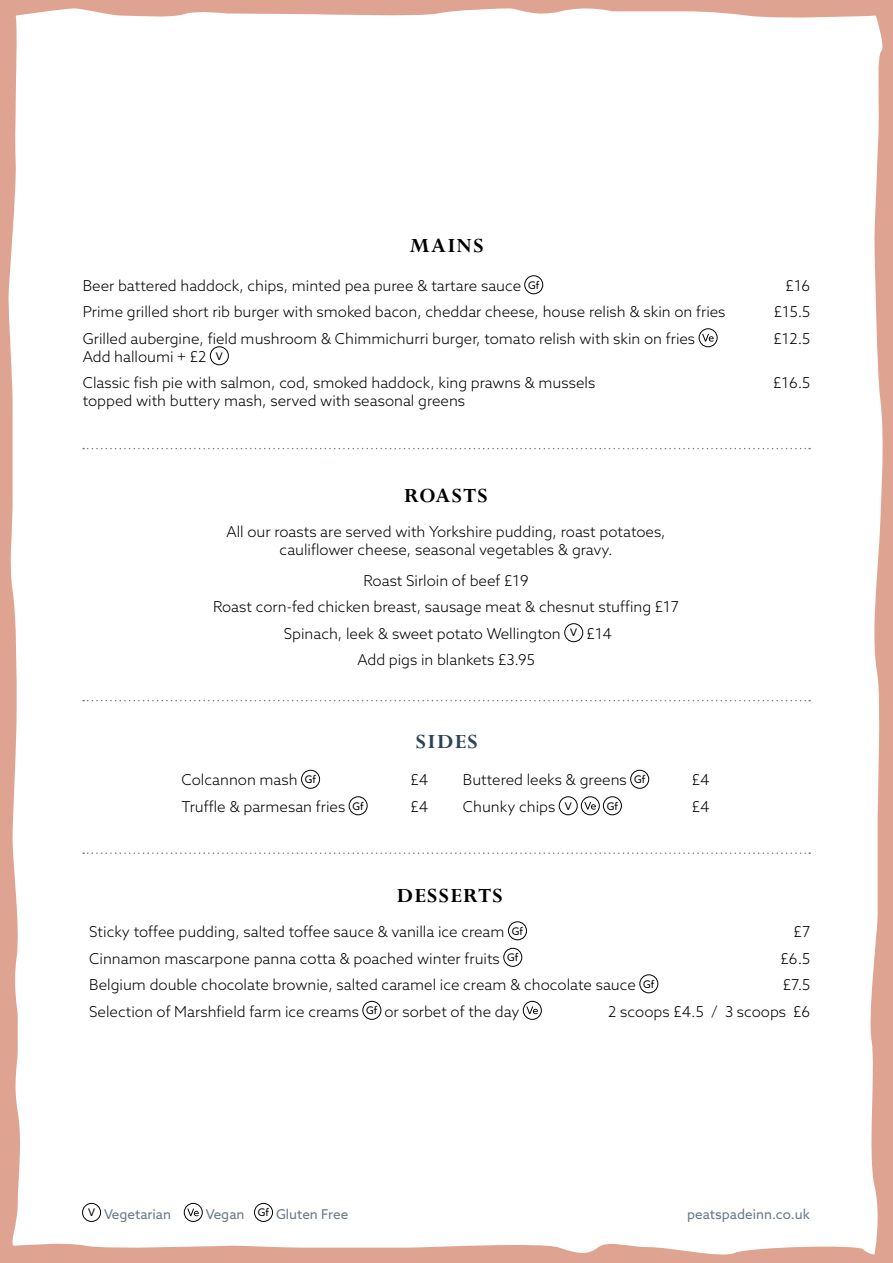
<style>
.page{position:relative;width:893px;height:1263px;background:#dfa391}
.page>*{position:absolute;margin:0;border:0;box-sizing:border-box;transform-origin:0 0}
.t1{font:700 22.5px "Perpetua";letter-spacing:.06em;color:#000}
.t2{font:700 22.5px "Perpetua";letter-spacing:.06em;color:#2d4358}
.t3{font:300 15px/26.5px "Azo Sans";color:#000;text-align:center}
.t4{font:13.5px "Azo Sans";color:#6b7988}
.t5{font:10.5px "Azo Sans";color:#000}
</style>
<div class="page">
<div style="left:9px;top:8px;width:874px;height:1247px;background:#fff"></div>
<div style="left:82px;top:1203px;width:19px;height:18px;border:1px solid #000;border-radius:50%"></div>
<div style="left:184px;top:1203px;width:18px;height:18px;border:1px solid #000;border-radius:50%"></div>
<svg style="left:187px;top:1208px;width:12px;height:8px"></svg>
<div style="left:254px;top:1203px;width:19px;height:18px;border:1px solid #000;border-radius:50%"></div>
<div style="left:524px;top:276px;width:19px;height:18px;border:1px solid #000;border-radius:50%"></div>
<div style="left:699px;top:329px;width:18px;height:18px;border:1px solid #000;border-radius:50%"></div>
<svg style="left:702px;top:334px;width:12px;height:8px"></svg>
<div style="left:210px;top:347px;width:19px;height:18px;border:1px solid #000;border-radius:50%"></div>
<svg style="left:83px;top:852px;width:727px;height:2px"></svg>
<svg style="left:83px;top:700px;width:727px;height:1px"></svg>
<svg style="left:83px;top:448px;width:727px;height:1px"></svg>
<div style="left:565px;top:623px;width:18px;height:19px;border:1px solid #000;border-radius:50%"></div>
<div style="left:508px;top:922px;width:19px;height:18px;border:1px solid #000;border-radius:50%"></div>
<div style="left:504px;top:948px;width:18px;height:18px;border:1px solid #000;border-radius:50%"></div>
<div style="left:640px;top:975px;width:18px;height:18px;border:1px solid #000;border-radius:50%"></div>
<div style="left:363px;top:1001px;width:18px;height:18px;border:1px solid #000;border-radius:50%"></div>
<div style="left:523px;top:1001px;width:18px;height:18px;border:1px solid #000;border-radius:50%"></div>
<svg style="left:526px;top:1006px;width:12px;height:8px"></svg>
<div style="left:301px;top:770px;width:19px;height:18px;border:1px solid #000;border-radius:50%"></div>
<div style="left:349px;top:796px;width:18px;height:19px;border:1px solid #000;border-radius:50%"></div>
<div style="left:630px;top:770px;width:19px;height:18px;border:1px solid #000;border-radius:50%"></div>
<div style="left:559px;top:796px;width:18px;height:19px;border:1px solid #000;border-radius:50%"></div>
<div style="left:581px;top:796px;width:18px;height:19px;border:1px solid #000;border-radius:50%"></div>
<svg style="left:584px;top:802px;width:12px;height:8px"></svg>
<div style="left:603px;top:796px;width:19px;height:19px;border:1px solid #000;border-radius:50%"></div>
<h1 class="t1" style="left:409px;top:231px;width:76px">MAINS</h1>
<p class="t3" style="left:83px;top:272px;width:458px">Beer battered haddock, chips, minted pea puree &amp; tartare sauce <sup>Gf</sup></p>
<p class="t3" style="left:786px;top:272px;width:26px">£16</p>
<p class="t3" style="left:83px;top:299px;width:644px">Prime grilled short rib burger with smoked bacon, cheddar cheese, house relish &amp; skin on fries</p>
<p class="t3" style="left:774px;top:299px;width:38px">£15.5</p>
<p class="t3" style="left:83px;top:325px;width:614px">Grilled aubergine, field mushroom &amp; Chimmichurri burger, tomato relish with skin on fries</p>
<p class="t3" style="left:773px;top:325px;width:38px">£12.5</p>
<p class="t3" style="left:83px;top:343px;width:514px;text-align:left">Add halloumi + £2 <sup>V<br></sup>Classic fish pie with salmon, cod, smoked haddock, king prawns &amp; mussels</p>
<p class="t3" style="left:773px;top:370px;width:39px">£16.5</p>
<p class="t3" style="left:83px;top:388px;width:384px">topped with buttery mash, served with seasonal greens</p>
<h1 class="t1" style="left:404px;top:481px;width:85px">ROASTS</h1>
<p class="t3" style="left:226px;top:523px;width:441px;line-height:18px">All our roasts are served with Yorkshire pudding, roast potatoes, cauliflower cheese, seasonal vegetables &amp; gravy.</p>
<p class="t3" style="left:213px;top:567px;width:467px">Roast Sirloin of beef £19<br>Roast corn-fed chicken breast, sausage meat &amp; chesnut stuffing £17<br>Spinach, leek &amp; sweet potato Wellington <sup>V</sup> £14<br>Add pigs in blankets £3.95</p>
<h1 class="t2" style="left:416px;top:727px;width:63px">SIDES</h1>
<p class="t3" style="left:182px;top:767px;width:136px">Colcannon mash <sup>Gf</sup></p>
<p class="t3" style="left:410px;top:767px;width:19px">£4</p>
<p class="t3" style="left:182px;top:793px;width:184px">Truffle &amp; parmesan fries <sup>Gf</sup></p>
<p class="t3" style="left:410px;top:793px;width:19px">£4</p>
<p class="t3" style="left:463px;top:767px;width:184px">Buttered leeks &amp; greens <sup>Gf</sup></p>
<p class="t3" style="left:692px;top:767px;width:19px">£4</p>
<p class="t3" style="left:463px;top:793px;width:110px">Chunky chips <sup>V</sup></p>
<p class="t5" style="left:607px;top:799px;width:13px">Gf</p>
<p class="t3" style="left:692px;top:793px;width:19px">£4</p>
<h1 class="t1" style="left:397px;top:881px;width:107px">DESSERTS</h1>
<p class="t3" style="left:89px;top:918px;width:435px">Sticky toffee pudding, salted toffee sauce &amp; vanilla ice cream <sup>Gf</sup></p>
<p class="t3" style="left:794px;top:918px;width:18px">£7</p>
<p class="t3" style="left:89px;top:945px;width:431px">Cinnamon mascarpone panna cotta &amp; poached winter fruits <sup>Gf</sup></p>
<p class="t3" style="left:781px;top:945px;width:31px">£6.5</p>
<p class="t3" style="left:89px;top:971px;width:567px">Belgium double chocolate brownie, salted caramel ice cream &amp; chocolate sauce <sup>Gf</sup></p>
<p class="t3" style="left:783px;top:971px;width:29px">£7.5</p>
<p class="t3" style="left:89px;top:998px;width:432px">Selection of Marshfield farm ice creams <sup>Gf</sup> or sorbet of the day</p>
<p class="t3" style="left:608px;top:998px;width:203px">2 scoops £4.5 / 3 scoops £6</p>
<p class="t4" style="left:88px;top:1205px;width:84px"><sup>V</sup> Vegetarian</p>
<p class="t4" style="left:206px;top:1205px;width:144px">Vegan <sup>Gf</sup> Gluten Free</p>
<p class="t4" style="left:687px;top:1205px;width:124px">peatspadeinn.co.uk</p>
</div>
